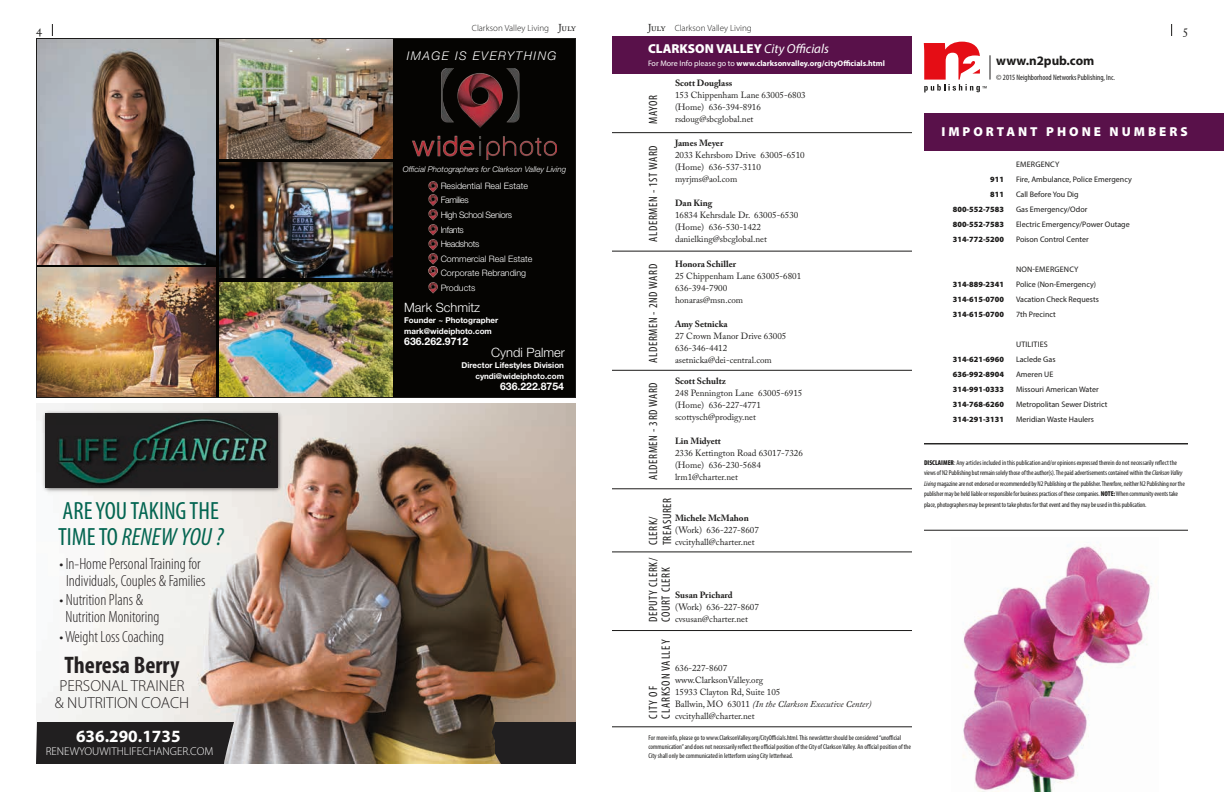
<style>
.page{position:relative;width:1224px;height:792px;background:#fff}
.page>*{position:absolute;margin:0;border:0;box-sizing:border-box;transform-origin:0 0}
.t1{font:condensed 25px/26px "Myriad Pro";color:#036551}
.t2{font:700 condensed 24px "Myriad Pro";color:#242021}
.t3{font:700 17.2px "Myriad Pro";color:#fff}
.t4{font:300 condensed 16.2px/17px "Myriad Pro";color:#242021;text-align:center}
.t5{font:300 16px/17px "Myriad Pro";color:#242021}
.t6{font:900 13px "Myriad Pro";color:#fff}
.t7{font:900 13px "Myriad Pro";letter-spacing:.23em;color:#fff}
.t8{font:700 13px "Myriad Pro";color:#1c1b1a}
.t9{font:13px "Adobe Caslon Pro";color:#1c1b1a}
.t10{font:300 12.9px "Helvetica Neue LT Std";color:#fff}
.t11{font:condensed 12px/14px "Myriad Pro";letter-spacing:.05em;color:#1c1b1a}
.t12{font:condensed 12px/13px "Myriad Pro";letter-spacing:.07em;color:#1c1b1a}
.t13{font:italic 300 12px "Helvetica Neue LT Std";letter-spacing:.12em;color:#fff}
.t14{font:300 11.5px "Myriad Pro";color:#fff}
.t15{font:700 10.5px "Helvetica Neue LT Std";color:#fff}
.t16{font:9px/12px "Adobe Caslon Pro";color:#1c1b1a}
.t17{font:700 9px "Adobe Caslon Pro";color:#1c1b1a}
.t18{font:300 9px "Myriad Pro";color:#1c1b1a}
.t19{font:300 8.9px/14.6px "Helvetica Neue LT Std";color:#fff}
.t20{font:8px/15px "Myriad Pro";color:#1c1b1a}
.t21{font:900 8px/15px "Myriad Pro";color:#1c1b1a;text-align:justify}
.t22{font:700 8px/11.3px "Helvetica Neue LT Std";color:#fff}
.t23{font:700 8px "Myriad Pro";color:#fff}
.t24{font:italic 300 8px "Helvetica Neue LT Std";color:#fff}
.t25{font:condensed 8px "Myriad Pro";color:#1c1b1a}
.t26{font:condensed 7px/10.5px "Myriad Pro";letter-spacing:-.01em;color:#1c1b1a}
.t27{font:condensed 5.4px "Univers LT Std";color:#1c1b1a}
.s1{font-family:"Adobe Caslon Pro";font-weight:400;font-size:10px}
.s2{font-style:italic}
.s3{font-weight:400;font-style:italic}
.s4{font-weight:400}
.s5{font-weight:900}
</style>
<div class="page">
<svg style="left:1171px;top:24px;width:1px;height:12px"></svg>
<svg style="left:52px;top:24px;width:1px;height:12px"></svg>
<svg style="left:924px;top:42px;width:56px;height:50px"></svg>
<svg style="left:990px;top:55px;width:1px;height:25px"></svg>
<div style="left:924px;top:113px;width:300px;height:37px;background:#59114a"></div>
<div style="left:612px;top:37px;width:300px;height:37px;background:#59114a"></div>
<hr style="left:612px;top:132px;width:300px;height:1px;background:#1c1b1a">
<hr style="left:612px;top:251px;width:300px;height:1px;background:#1c1b1a">
<hr style="left:612px;top:370px;width:300px;height:1px;background:#1c1b1a">
<hr style="left:612px;top:489px;width:300px;height:1px;background:#1c1b1a">
<hr style="left:612px;top:552px;width:300px;height:1px;background:#1c1b1a">
<hr style="left:612px;top:630px;width:300px;height:1px;background:#1c1b1a">
<hr style="left:612px;top:727px;width:300px;height:1px;background:#1c1b1a">
<hr style="left:924px;top:444px;width:264px;height:1px;background:#1c1b1a">
<hr style="left:924px;top:443px;width:264px;height:1px;background:#1c1b1a">
<hr style="left:924px;top:530px;width:264px;height:1px;background:#1c1b1a">
<img style="left:963px;top:545px;width:193px;height:247px">
<img style="left:36px;top:404px;width:540px;height:360px">
<div style="left:36px;top:722px;width:198px;height:42px;background:#211f20"></div>
<img style="left:40px;top:408px;width:245px;height:87px">
<img style="left:46px;top:414px;width:231px;height:73px">
<div style="left:492px;top:722px;width:84px;height:42px;background:#211f20"></div>
<img style="left:36px;top:38px;width:540px;height:360px">
<h3 class="t9" style="left:36px;top:21px;width:8px">4</h3>
<p class="t18" style="left:472px;top:23px;width:106px">Clarkson Valley Living <span class="s1">July</span></p>
<p class="t18" style="left:648px;top:23px;width:105px"><span class="s1">July</span> Clarkson Valley Living</p>
<h3 class="t9" style="left:1183px;top:21px;width:6px">5</h3>
<h1 class="t1" style="left:58px;top:498px;width:167px">ARE YOU TAKING THE<br>TIME TO <span class="s2">RENEW YOU ?</span></h1>
<h3 class="t4" style="left:59px;top:555px;width:148px">• In-Home Personal Training for<br>Individuals, Couples &amp; Families</h3>
<h3 class="t4" style="left:65px;top:591px;width:96px;text-align:left;text-indent:-6px">• Nutrition Plans &amp;<br>Nutrition Monitoring</h3>
<h3 class="t4" style="left:59px;top:628px;width:106px">• Weight Loss Coaching</h3>
<h2 class="t2" style="left:65px;top:650px;width:116px">Theresa Berry</h2>
<h3 class="t5" style="left:55px;top:677px;width:136px">PERSONAL TRAINER &amp; NUTRITION COACH</h3>
<h3 class="t3" style="left:76px;top:725px;width:106px">636.290.1735</h3>
<h3 class="t14" style="left:46px;top:745px;width:169px">RENEWYOUWITHLIFECHANGER.COM</h3>
<h3 class="t13" style="left:407px;top:48px;width:151px">IMAGE IS EVERYTHING</h3>
<p class="t24" style="left:403px;top:165px;width:165px">Official Photographers for Clarkson Valley Living</p>
<p class="t19" style="left:441px;top:178px;width:93px">Residential Real Estate<br>Families<br>High School Seniors<br>Infants<br>Headshots<br>Commercial Real Estate<br>Corporate Rebranding<br>Products</p>
<h3 class="t10" style="left:404px;top:299px;width:78px">Mark Schmitz</h3>
<p class="t22" style="left:404px;top:314px;width:96px">Founder ~ Photographer mark@wideiphoto.com</p>
<h3 class="t15" style="left:404px;top:335px;width:65px">636.262.9712</h3>
<h3 class="t10" style="left:491px;top:344px;width:75px">Cyndi Palmer</h3>
<p class="t22" style="left:462px;top:359px;width:104px;text-align:right">Director Lifestyles Division cyndi@wideiphoto.com</p>
<h3 class="t15" style="left:500px;top:380px;width:65px">636.222.8754</h3>
<h3 class="t6" style="left:648px;top:40px;width:182px">CLARKSON VALLEY <span class="s3">City Officials</span></h3>
<h3 class="t11" style="left:646px;top:124px;width:30px;rotate:-90deg">MAYOR</h3>
<h3 class="t11" style="left:646px;top:242px;width:98px;rotate:-90deg">ALDERMEN - 1ST WARD</h3>
<p class="t23" style="left:648px;top:58px;width:238px"><span class="s4">For More Info please go to</span> www.clarksonvalley.org/cityOfficials.html</p>
<p class="t17" style="left:675px;top:78px;width:59px">Scott Douglass</p>
<p class="t16" style="left:675px;top:89px;width:132px">153 Chippenham Lane 63005-6803 (Home) 636-394-8916 rsdoug@sbcglobal.net</p>
<p class="t17" style="left:675px;top:137px;width:50px">James Meyer</p>
<p class="t16" style="left:675px;top:148px;width:131px">2033 Kehrsboro Drive 63005-6510 (Home) 636-537-3110 myrjms@aol.com</p>
<p class="t17" style="left:675px;top:197px;width:39px">Dan King</p>
<p class="t16" style="left:675px;top:208px;width:125px">16834 Kehrsdale Dr. 63005-6530 (Home) 636-530-1422 danielking@sbcglobal.net</p>
<h3 class="t11" style="left:646px;top:363px;width:100px;rotate:-90deg">ALDERMEN - 2ND WARD</h3>
<p class="t17" style="left:675px;top:258px;width:63px">Honora Schiller</p>
<p class="t16" style="left:675px;top:270px;width:128px">25 Chippenham Lane 63005-6801<br>636-394-7900<br>honaras@msn.com</p>
<p class="t17" style="left:675px;top:318px;width:54px">Amy Setnicka</p>
<p class="t16" style="left:675px;top:330px;width:113px">27 Crown Manor Drive 63005<br>636-346-4412 asetnicka@dei-central.com</p>
<h3 class="t11" style="left:646px;top:480px;width:99px;rotate:-90deg">ALDERMEN - 3RD WARD</h3>
<p class="t17" style="left:675px;top:376px;width:52px">Scott Schultz</p>
<p class="t16" style="left:675px;top:387px;width:129px">248 Pennington Lane 63005-6915 (Home) 636-227-4771 scottysch@prodigy.net</p>
<p class="t17" style="left:675px;top:436px;width:47px">Lin Midyett</p>
<p class="t16" style="left:675px;top:447px;width:129px">2336 Kettington Road 63017-7326 (Home) 636-230-5684 lrm1@charter.net</p>
<h3 class="t11" style="left:646px;top:545px;width:49px;rotate:-90deg">CLERK/<br>TREASURER</h3>
<p class="t17" style="left:675px;top:512px;width:75px">Michele McMahon</p>
<p class="t16" style="left:675px;top:524px;width:85px">(Work) 636-227-8607 cvcityhall@charter.net</p>
<h3 class="t11" style="left:646px;top:622px;width:66px;line-height:13px;rotate:-90deg">DEPUTY CLERK/<br>COURT CLERK</h3>
<h3 class="t12" style="left:646px;top:719px;width:81px;rotate:-90deg">CITY OF<br>CLARKSON VALLEY</h3>
<p class="t17" style="left:675px;top:590px;width:59px">Susan Prichard</p>
<p class="t16" style="left:675px;top:601px;width:85px">(Work) 636-227-8607 cvsusan@charter.net</p>
<p class="t16" style="left:675px;top:662px;width:198px">636-227-8607<br>www.ClarksonValley.org<br>15933 Clayton Rd, Suite 105<br>Ballwin, MO 63011 <span class="s2">(In the Clarkson Executive Center) </span>cvcityhall@charter.net</p>
<p class="t26" style="left:649px;top:733px;width:264px;line-height:9px">For more info, please go to www.ClarksonValley.org/CityOfficials.html. This newsletter should be considered “unofficial communication” and does not necessarily reflect the official position of the City of Clarkson Valley. An official position of the<br>City shall only be communicated in letterform using City letterhead.</p>
<h3 class="t8" style="left:996px;top:52px;width:100px">www.n2pub.com</h3>
<p class="t27" style="left:982px;top:85px;width:6px">™</p>
<p class="t25" style="left:996px;top:72px;width:120px">© 2015 Neighborhood Networks Publishing, Inc.</p>
<h3 class="t7" style="left:941px;top:123px;width:248px">IMPORTANT PHONE NUMBERS</h3>
<p class="t21" style="left:953px;top:171px;width:53px;text-align:right">911<br>811<br>800-552-7583<br>800-552-7583<br>314-772-5200</p>
<p class="t21" style="left:953px;top:276px;width:53px">314-889-2341<br>314-615-0700<br>314-615-0700</p>
<p class="t21" style="left:953px;top:351px;width:53px">314-621-6960<br>636-992-8904<br>314-991-0333<br>314-768-6260<br>314-291-3131</p>
<p class="t20" style="left:1016px;top:156px;width:117px">EMERGENCY<br>Fire, Ambulance, Police Emergency<br>Call Before You Dig<br>Gas Emergency/Odor<br>Electric Emergency/Power Outage<br>Poison Control Center</p>
<p class="t20" style="left:1016px;top:261px;width:84px">NON-EMERGENCY<br>Police (Non-Emergency)<br>Vacation Check Requests<br>7th Precinct</p>
<p class="t20" style="left:1016px;top:336px;width:93px">UTILITIES<br>Laclede Gas<br>Ameren UE<br>Missouri American Water<br>Metropolitan Sewer District<br>Meridian Waste Haulers</p>
<p class="t26" style="left:924px;top:457px;width:262px"><span class="s5">DISCLAIMER</span>: Any articles included in this publication and/or opinions expressed therein do not necessarily reflect the views of N2 Publishing but remain solely those of the author(s). The paid advertisements contained within the <span class="s2">Clarkson Valley Living</span> magazine are not endorsed or recommended by N2 Publishing or the publisher. Therefore, neither N2 Publishing nor the publisher may be held liable or responsible for business practices of these companies. <span class="s5">NOTE:</span> When community events take place, photographers may be present to take photos for that event and they may be used in this publication.</p>
</div>
